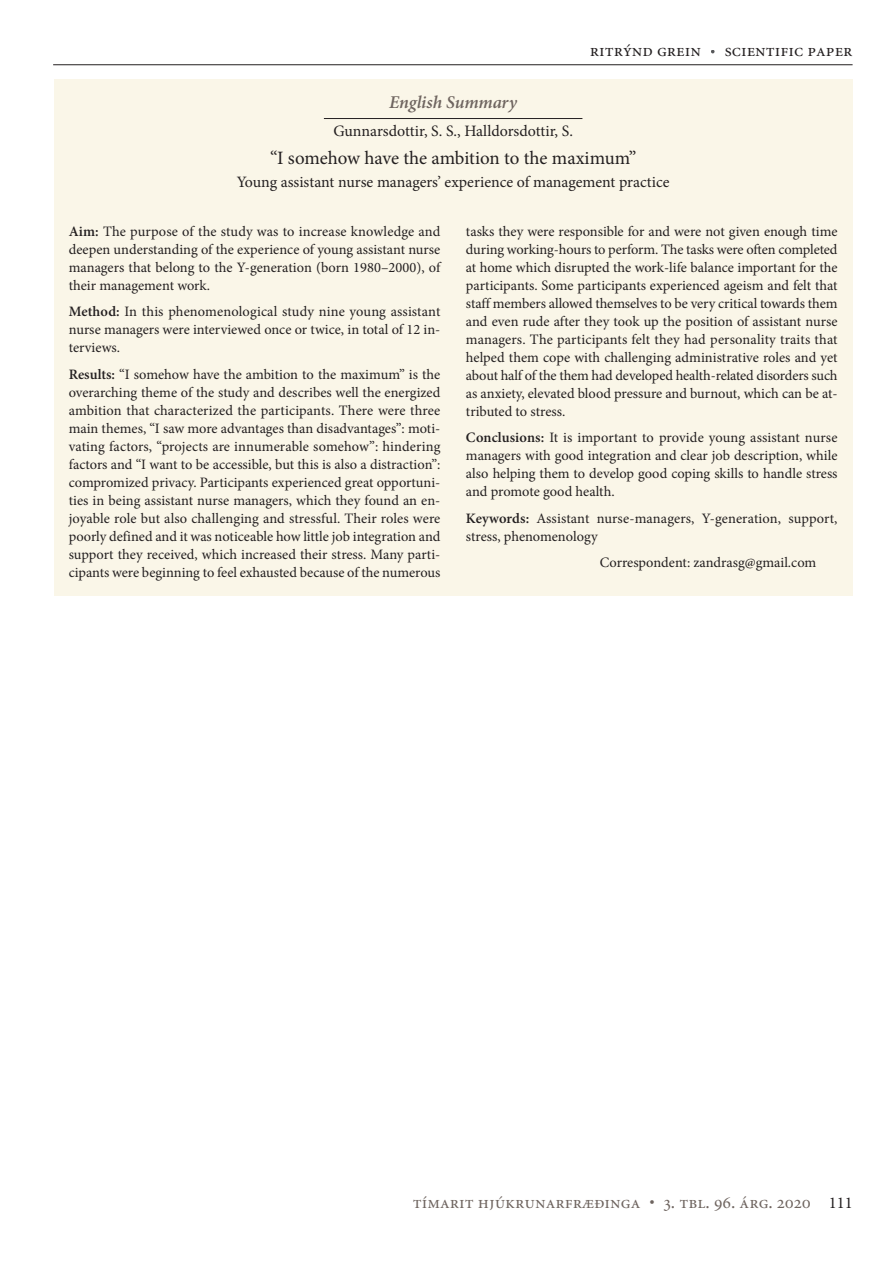
<style>
.page{position:relative;width:893px;height:1263px;background:#fff}
.page>*{position:absolute;margin:0;border:0;box-sizing:border-box;transform-origin:0 0}
.t1{font:18.9px "Minion Pro";letter-spacing:-.005em;color:#231f20}
.t2{font:18px "Minion Regular SC";color:#6e645f}
.t3{font:18px "Minion Regular SC";color:#231f20}
.t4{font:italic 600 18px "Minion Pro";letter-spacing:-.01em;color:#6e645f}
.t5{font:15.9px "Minion Pro";letter-spacing:-.005em;color:#231f20}
.t6{font:14.4px/18px "Minion Pro";color:#231f20;text-align:justify}
.s1{font-weight:600}
.s2{font-family:"Minion Pro";font-size:16.5px;color:#231f20}
</style>
<div class="page">
<hr style="left:53px;top:64px;width:800px;height:1px;background:#231f20">
<svg style="left:711px;top:50px;width:4px;height:3px"></svg>
<div style="left:54px;top:80px;width:799px;height:516px;background:#faf6e8"></div>
<hr style="left:324px;top:118px;width:258px;height:1px;background:#231f20">
<p class="t3" style="left:590px;top:43px;width:113px">ritrýnd grein</p>
<p class="t3" style="left:724px;top:43px;width:130px">scientific paper</p>
<p class="t4" style="left:389px;top:95px;width:129px">English Summary</p>
<p class="t5" style="left:333px;top:125px;width:241px">Gunnarsdottir, S. S., Halldorsdottir, S.</p>
<h1 class="t1" style="left:270px;top:150px;width:368px">“I somehow have the ambition to the maximum”</h1>
<p class="t5" style="left:237px;top:176px;width:434px">Young assistant nurse managers’ experience of management practice</p>
<p class="t6" style="left:69px;top:223px;width:373px"><span class="s1">Aim:</span> The purpose of the study was to increase knowledge and deepen understanding of the experience of young assistant nurse managers that belong to the Y-generation (born 1980–2000), of their management work.</p>
<p class="t6" style="left:69px;top:304px;width:373px"><span class="s1">Method:</span> In this phenomenological study nine young assistant nurse managers were interviewed once or twice, in total of 12 in&shy;terviews.</p>
<p class="t6" style="left:69px;top:366px;width:373px"><span class="s1">Results:</span> “I somehow have the ambition to the maximum” is the overarching theme of the study and describes well the energized ambition that characterized the participants. There were three main themes, “I saw more advantages than disadvantages”: moti&shy;vating factors, “projects are innumerable somehow”: hindering factors and “I want to be accessible, but this is also a distraction”: compromized privacy. Participants experienced great opportuni&shy;ties in being assistant nurse managers, which they found an en&shy;joyable role but also challenging and stressful. Their roles were poorly defined and it was noticeable how little job integration and support they received, which increased their stress. Many parti&shy;cipants were beginning to feel exhausted because of the numerous</p>
<p class="t6" style="left:466px;top:223px;width:373px">tasks they were responsible for and were not given enough time during working-hours to perform. The tasks were often completed at home which disrupted the work-life balance important for the participants. Some participants experienced ageism and felt that staff members allowed themselves to be very critical towards them and even rude after they took up the position of assistant nurse managers. The participants felt they had personality traits that helped them cope with challenging administrative roles and yet about half of the them had developed health-related disorders such as anxiety, elevated blood pressure and burnout, which can be at&shy;tributed to stress.</p>
<p class="t6" style="left:466px;top:430px;width:373px"><span class="s1">Conclusions:</span> It is important to provide young assistant nurse managers with good integration and clear job description, while also helping them to develop good coping skills to handle stress and promote good health.</p>
<p class="t6" style="left:466px;top:510px;width:373px"><span class="s1">Keywords:</span> Assistant nurse-managers, Y-generation, support, stress, phenomenology</p>
<p class="t6" style="left:600px;top:555px;width:218px">Correspondent: zandrasg@gmail.com</p>
<p class="t2" style="left:413px;top:1195px;width:441px">tímarit hjúkrunarfræðinga • 3. tbl. 96. árg. 2020 <span class="s2">111</span></p>
</div>
